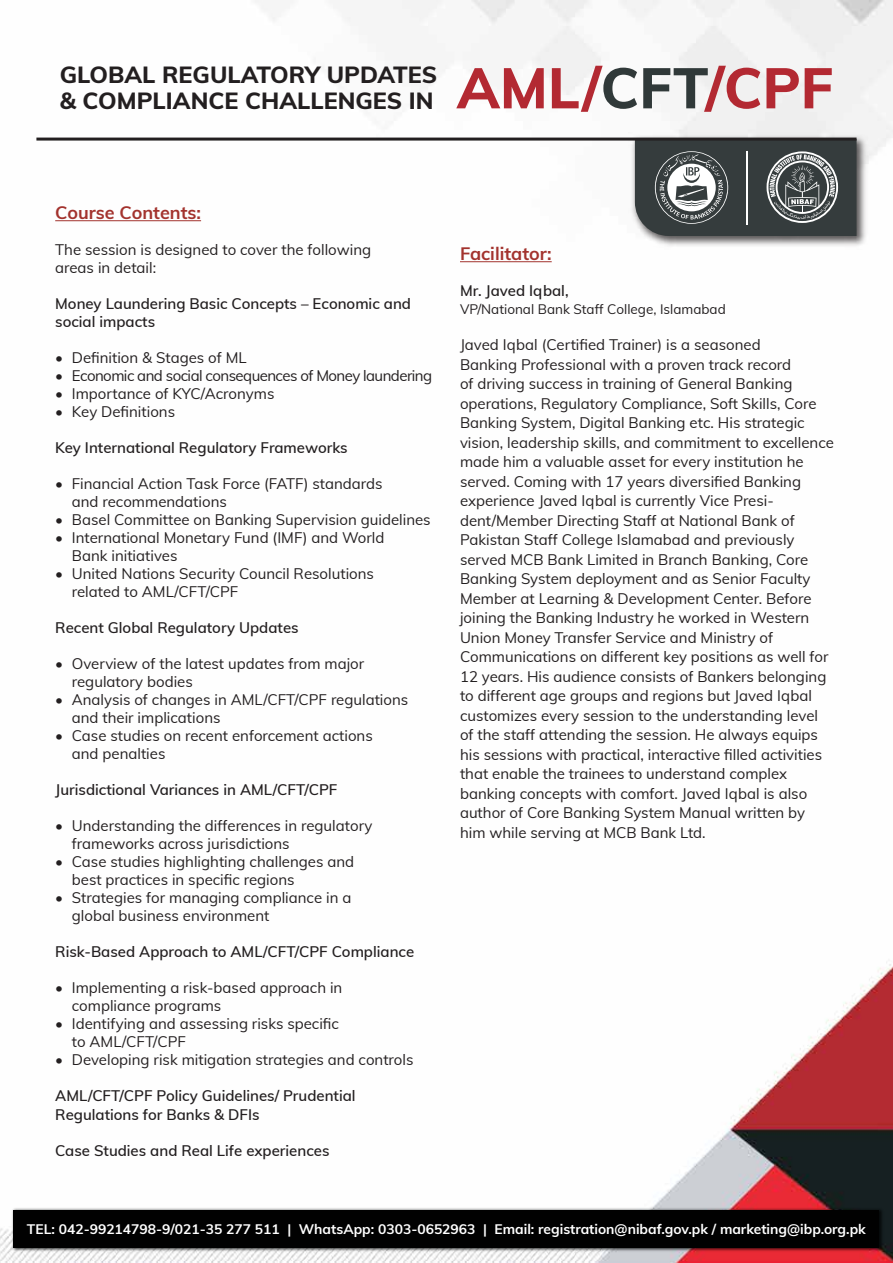
<style>
.page{position:relative;width:893px;height:1263px;background:#fff}
.page>*{position:absolute;margin:0;border:0;box-sizing:border-box;transform-origin:0 0}
.t1{font:800 56.55px "Muli";color:#b32932}
.t2{font:800 23.4px/25.5px "Muli";color:#231f20}
.t3{font:700 18px "Muli";color:#a3332e}
.t4{font:15px/19.5px "Muli";color:#231f20}
.t5{font:600 15px/18px "Muli";color:#231f20}
.t6{font:15px "Muli";letter-spacing:-.035em;color:#231f20}
.t7{font:700 13.8px "Muli";color:#fff}
.t8{font:13.5px "Muli";color:#231f20}
.s1{color:#303939}
</style>
<div class="page">
<img style="left:0;top:0;width:893px;height:1263px">
<hr style="left:55px;top:220px;width:146px;height:1px;background:#a3332e">
<hr style="left:460px;top:261px;width:92px;height:1px;background:#a3332e">
<img style="left:628px;top:132px;width:242px;height:117px">
<svg style="left:635px;top:141px;width:221px;height:95px"></svg>
<hr style="left:36px;top:138px;width:820px;height:3px;background:#231f20">
<img style="left:11px;top:1207px;width:875px;height:47px">
<div style="left:14px;top:1210px;width:865px;height:38px;background:#010101"></div>
<h2 class="t2" style="left:60px;top:61px;width:379px">GLOBAL REGULATORY UPDATES &amp; COMPLIANCE CHALLENGES IN</h2>
<h1 class="t1" style="left:457px;top:47px;width:378px">AML/<span class="s1">CFT</span>/CPF</h1>
<p class="t3" style="left:55px;top:200px;width:147px">Course Contents:</p>
<p class="t4" style="left:55px;top:240px;width:317px;line-height:18px">The session is designed to cover the following areas in detail:</p>
<p class="t5" style="left:55px;top:294px;width:357px">Money Laundering Basic Concepts – Economic and social impacts</p>
<p class="t4" style="left:55px;top:347px;width:193px">• Definition &amp; Stages of ML</p>
<p class="t6" style="left:55px;top:365px;width:379px">• Economic and social consequences of Money laundering</p>
<p class="t4" style="left:55px;top:383px;width:221px">• Importance of KYC/Acronyms</p>
<p class="t4" style="left:55px;top:401px;width:121px">• Key Definitions</p>
<p class="t5" style="left:55px;top:438px;width:294px">Key International Regulatory Frameworks</p>
<p class="t4" style="left:72px;top:474px;width:312px;line-height:18px;text-indent:-17px">• Financial Action Task Force (FATF) standards and recommendations</p>
<p class="t4" style="left:55px;top:509px;width:377px">• Basel Committee on Banking Supervision guidelines</p>
<p class="t4" style="left:72px;top:528px;width:314px;line-height:18px;text-indent:-17px">• International Monetary Fund (IMF) and World<br>Bank initiatives</p>
<p class="t4" style="left:72px;top:564px;width:304px;line-height:18px;text-indent:-17px">• United Nations Security Council Resolutions related to AML/CFT/CPF</p>
<p class="t5" style="left:55px;top:618px;width:245px">Recent Global Regulatory Updates</p>
<p class="t4" style="left:72px;top:654px;width:294px;line-height:18px;text-indent:-17px">• Overview of the latest updates from major regulatory bodies</p>
<p class="t4" style="left:72px;top:690px;width:338px;line-height:18px;text-indent:-17px">• Analysis of changes in AML/CFT/CPF regulations and their implications</p>
<p class="t4" style="left:72px;top:726px;width:302px;line-height:18px;text-indent:-17px">• Case studies on recent enforcement actions and penalties</p>
<p class="t5" style="left:55px;top:780px;width:284px">Jurisdictional Variances in AML/CFT/CPF</p>
<p class="t4" style="left:72px;top:816px;width:302px;line-height:18px;text-indent:-17px">• Understanding the differences in regulatory frameworks across jurisdictions</p>
<p class="t4" style="left:72px;top:852px;width:284px;line-height:18px;text-indent:-17px">• Case studies highlighting challenges and best practices in specific regions</p>
<p class="t4" style="left:72px;top:888px;width:281px;line-height:18px;text-indent:-17px">• Strategies for managing compliance in a global business environment</p>
<p class="t5" style="left:55px;top:942px;width:361px">Risk-Based Approach to AML/CFT/CPF Compliance</p>
<p class="t4" style="left:72px;top:978px;width:272px;line-height:18px;text-indent:-17px">• Implementing a risk-based approach in compliance programs</p>
<p class="t4" style="left:72px;top:1014px;width:269px;line-height:18px;text-indent:-17px">• Identifying and assessing risks specific to AML/CFT/CPF</p>
<p class="t4" style="left:55px;top:1049px;width:360px">• Developing risk mitigation strategies and controls</p>
<p class="t5" style="left:55px;top:1086px;width:302px">AML/CFT/CPF Policy Guidelines/ Prudential<br>Regulations for Banks &amp; DFIs</p>
<p class="t5" style="left:55px;top:1140px;width:276px">Case Studies and Real Life experiences</p>
<p class="t3" style="left:460px;top:241px;width:93px">Facilitator:</p>
<p class="t5" style="left:460px;top:281px;width:110px">Mr. Javed Iqbal,</p>
<p class="t8" style="left:460px;top:300px;width:267px">VP/National Bank Staff College, Islamabad</p>
<p class="t4" style="left:460px;top:334px;width:375px">Javed Iqbal (Certified Trainer) is a seasoned<br>Banking Professional with a proven track record<br>of driving success in training of General Banking operations, Regulatory Compliance, Soft Skills, Core Banking System, Digital Banking etc. His strategic vision, leadership skills, and commitment to excellence made him a valuable asset for every institution he served. Coming with 17 years diversified Banking experience Javed Iqbal is currently Vice Presi&shy;dent/Member Directing Staff at National Bank of Pakistan Staff College Islamabad and previously served MCB Bank Limited in Branch Banking, Core Banking System deployment and as Senior Faculty Member at Learning &amp; Development Center. Before joining the Banking Industry he worked in Western Union Money Transfer Service and Ministry of Communications on different key positions as well for 12 years. His audience consists of Bankers belonging to different age groups and regions but Javed Iqbal customizes every session to the understanding level of the staff attending the session. He always equips his sessions with practical, interactive filled activities that enable the trainees to understand complex banking concepts with comfort. Javed Iqbal is also author of Core Banking System Manual written by him while serving at MCB Bank Ltd.</p>
<p class="t7" style="left:27px;top:1219px;width:840px">TEL: 042-99214798-9/021-35 277 511 | WhatsApp: 0303-0652963 | Email: registration@nibaf.gov.pk / marketing@ibp.org.pk</p>
</div>
